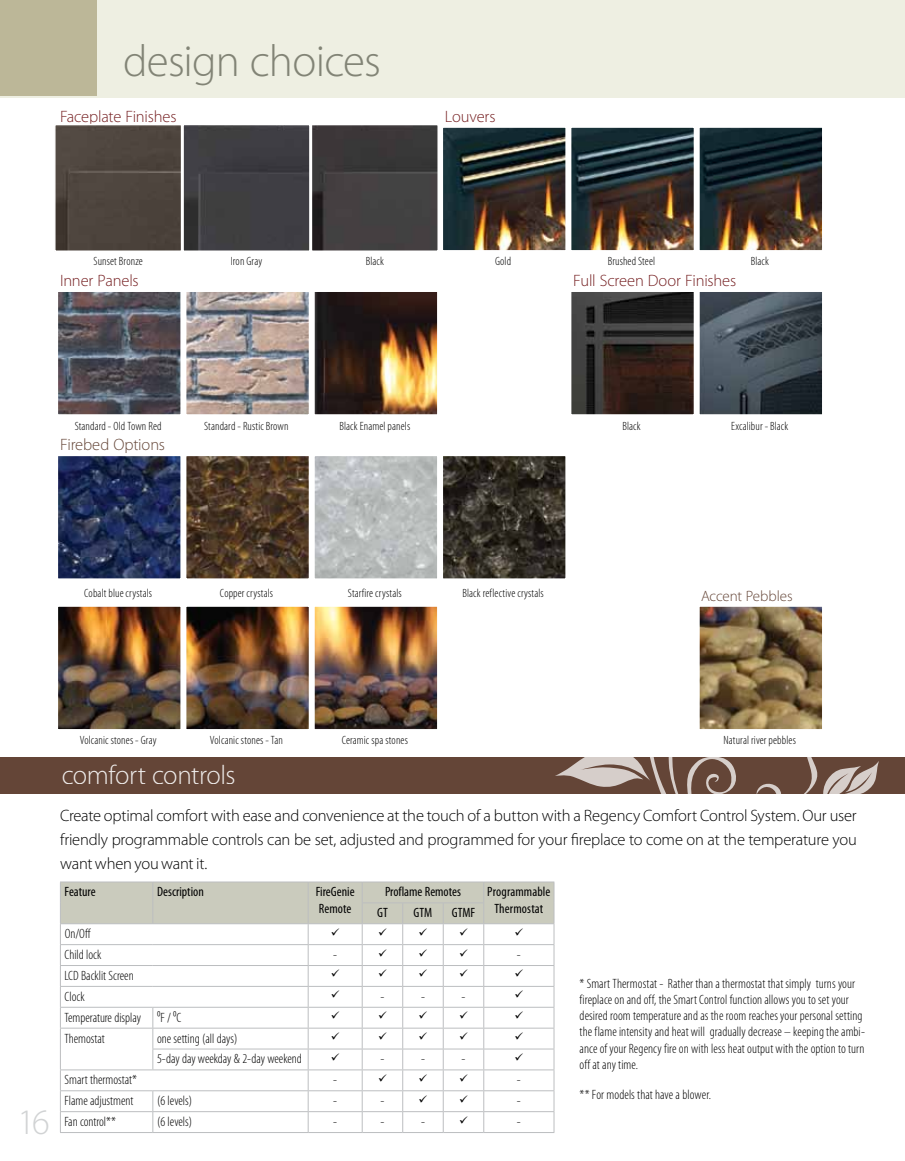
<style>
.page{position:relative;width:905px;height:1161px;background:#fff}
.page>*{position:absolute;margin:0;border:0;box-sizing:border-box;transform-origin:0 0}
.t1{font:300 45px "Myriad Pro";letter-spacing:-.015em;color:#828476}
.t2{font:300 36px "Myriad Pro";color:#d1d3d4}
.t3{font:300 27px "Myriad Pro";letter-spacing:-.015em;color:#fff}
.t4{font:300 16.5px/24px "Myriad Pro";letter-spacing:-.015em;color:#000;text-align:justify}
.t5{font:300 16.5px "Myriad Pro";letter-spacing:-.01em;color:#762123}
.t6{font:300 16.5px "Myriad Pro";letter-spacing:-.01em;color:#644537}
.t7{font:300 15px "Myriad Pro";letter-spacing:-.005em;color:#644537}
.t8{font:300 condensed 13.5px/16.2px "Myriad Pro";letter-spacing:.005em;color:#000}
.t9{font:condensed 13.5px/16.2px "Myriad Pro";color:#000}
.t10{font:300 condensed 12px "Myriad Pro";letter-spacing:.01em;color:#000}
</style>
<div class="page">
<div style="left:0;top:0;width:904px;height:97px;background:#eeefe2"></div>
<div style="left:57px;top:127px;width:122px;height:122px;background:#4d443d"></div>
<div style="left:54px;top:124px;width:128px;height:128px;border:2px solid #fff"></div>
<img style="left:185px;top:127px;width:251px;height:122px">
<div style="left:182px;top:124px;width:128px;height:128px;border:2px solid #fff"></div>
<div style="left:310px;top:124px;width:129px;height:128px;border:2px solid #fff"></div>
<img style="left:444px;top:129px;width:120px;height:120px">
<div style="left:440px;top:125px;width:128px;height:128px;border:3px solid #fff"></div>
<img style="left:572px;top:129px;width:120px;height:120px">
<div style="left:568px;top:125px;width:128px;height:128px;border:3px solid #fff"></div>
<img style="left:700px;top:129px;width:121px;height:120px">
<div style="left:696px;top:125px;width:129px;height:128px;border:3px solid #fff"></div>
<img style="left:59px;top:293px;width:120px;height:120px">
<div style="left:55px;top:289px;width:128px;height:128px;border:3px solid #fff"></div>
<img style="left:187px;top:293px;width:121px;height:120px">
<div style="left:183px;top:289px;width:129px;height:128px;border:3px solid #fff"></div>
<img style="left:316px;top:293px;width:120px;height:120px">
<div style="left:312px;top:289px;width:128px;height:128px;border:3px solid #fff"></div>
<img style="left:572px;top:293px;width:120px;height:120px">
<div style="left:568px;top:289px;width:128px;height:128px;border:3px solid #fff"></div>
<img style="left:700px;top:293px;width:121px;height:120px">
<div style="left:696px;top:289px;width:129px;height:128px;border:3px solid #fff"></div>
<img style="left:59px;top:457px;width:120px;height:120px">
<div style="left:55px;top:453px;width:128px;height:128px;border:3px solid #fff"></div>
<img style="left:187px;top:457px;width:121px;height:120px">
<div style="left:183px;top:453px;width:129px;height:128px;border:3px solid #fff"></div>
<img style="left:316px;top:457px;width:120px;height:120px">
<div style="left:312px;top:453px;width:128px;height:128px;border:3px solid #fff"></div>
<img style="left:444px;top:457px;width:120px;height:120px">
<div style="left:440px;top:453px;width:128px;height:128px;border:3px solid #fff"></div>
<img style="left:59px;top:608px;width:120px;height:120px">
<div style="left:55px;top:604px;width:128px;height:128px;border:3px solid #fff"></div>
<img style="left:187px;top:608px;width:121px;height:120px">
<div style="left:183px;top:604px;width:129px;height:128px;border:3px solid #fff"></div>
<img style="left:316px;top:608px;width:120px;height:120px">
<div style="left:312px;top:604px;width:128px;height:128px;border:3px solid #fff"></div>
<img style="left:700px;top:608px;width:121px;height:120px">
<div style="left:696px;top:604px;width:129px;height:128px;border:3px solid #fff"></div>
<div style="left:0;top:0;width:96px;height:96px;background:#bcb798"></div>
<div style="left:0;top:757px;width:904px;height:37px;background:#644537"></div>
<svg style="left:555px;top:757px;width:324px;height:37px"></svg>
<hr style="left:60px;top:1132px;width:93px;height:1px;background:#bcbec0">
<hr style="left:153px;top:1132px;width:155px;height:1px;background:#bcbec0">
<hr style="left:308px;top:1132px;width:54px;height:1px;background:#bcbec0">
<hr style="left:362px;top:1132px;width:41px;height:1px;background:#bcbec0">
<hr style="left:403px;top:1132px;width:40px;height:1px;background:#bcbec0">
<hr style="left:443px;top:1132px;width:41px;height:1px;background:#bcbec0">
<hr style="left:484px;top:1132px;width:70px;height:1px;background:#bcbec0">
<svg style="left:60px;top:882px;width:494px;height:250px"></svg>
<h1 class="t1" style="left:123px;top:33px;width:259px">design choices</h1>
<p class="t5" style="left:60px;top:106px;width:118px">Faceplate Finishes</p>
<p class="t5" style="left:445px;top:106px;width:52px">Louvers</p>
<p class="t10" style="left:93px;top:254px;width:51px">Sunset Bronze</p>
<p class="t10" style="left:231px;top:254px;width:33px">Iron Gray</p>
<p class="t10" style="left:366px;top:254px;width:20px">Black</p>
<p class="t10" style="left:495px;top:254px;width:18px">Gold</p>
<p class="t10" style="left:607px;top:254px;width:49px">Brushed Steel</p>
<p class="t10" style="left:750px;top:254px;width:20px">Black</p>
<p class="t5" style="left:60px;top:270px;width:80px">Inner Panels</p>
<p class="t5" style="left:573px;top:270px;width:164px">Full Screen Door Finishes</p>
<p class="t10" style="left:75px;top:419px;width:88px">Standard - Old Town Red</p>
<p class="t10" style="left:204px;top:419px;width:86px">Standard - Rustic Brown</p>
<p class="t10" style="left:339px;top:419px;width:72px">Black Enamel panels</p>
<p class="t10" style="left:622px;top:419px;width:20px">Black</p>
<p class="t10" style="left:731px;top:419px;width:59px">Excalibur - Black</p>
<p class="t6" style="left:60px;top:434px;width:107px">Firebed Options</p>
<p class="t10" style="left:84px;top:586px;width:69px">Cobalt blue crystals</p>
<p class="t10" style="left:220px;top:586px;width:54px">Copper crystals</p>
<p class="t10" style="left:348px;top:586px;width:55px">Starfire crystals</p>
<p class="t10" style="left:462px;top:586px;width:83px">Black reflective crystals</p>
<p class="t7" style="left:701px;top:587px;width:93px">Accent Pebbles</p>
<h2 class="t2" style="left:17px;top:1100px;width:34px">16</h2>
<p class="t10" style="left:80px;top:733px;width:78px">Volcanic stones - Gray</p>
<p class="t10" style="left:210px;top:733px;width:75px">Volcanic stones - Tan</p>
<p class="t10" style="left:342px;top:733px;width:68px">Ceramic spa stones</p>
<p class="t10" style="left:723px;top:733px;width:74px">Natural river pebbles</p>
<h3 class="t3" style="left:62px;top:758px;width:176px">comfort controls</h3>
<p class="t4" style="left:60px;top:803px;width:798px">Create optimal comfort with ease and convenience at the touch of a button with a Regency Comfort Control System. Our user friendly programmable controls can be set, adjusted and programmed for your fireplace to come on at the temperature you want when you want it.</p>
<p class="t9" style="left:65px;top:884px;width:32px">Feature</p>
<p class="t9" style="left:157px;top:884px;width:48px">Description</p>
<p class="t9" style="left:316px;top:884px;width:40px">FireGenie<br>Remote</p>
<p class="t9" style="left:385px;top:884px;width:77px">Proflame Remotes</p>
<p class="t9" style="left:487px;top:884px;width:65px;text-align:center">Programmable<br>Thermostat</p>
<p class="t9" style="left:377px;top:905px;width:12px">GT</p>
<p class="t9" style="left:413px;top:905px;width:20px">GTM</p>
<p class="t9" style="left:452px;top:905px;width:25px">GTMF</p>
<p class="t8" style="left:65px;top:926px;width:27px">On/Off</p>
<p class="t8" style="left:65px;top:946px;width:38px">Child lock</p>
<p class="t8" style="left:333px;top:946px;width:5px">-</p>
<p class="t8" style="left:517px;top:946px;width:5px">-</p>
<p class="t8" style="left:65px;top:967px;width:71px">LCD Backlit Screen</p>
<p class="t8" style="left:65px;top:988px;width:22px">Clock</p>
<p class="t8" style="left:380px;top:988px;width:5px">-</p>
<p class="t8" style="left:421px;top:988px;width:5px">-</p>
<p class="t8" style="left:461px;top:988px;width:5px">-</p>
<p class="t8" style="left:65px;top:1009px;width:118px">Temperature display ⁰F / ⁰C</p>
<p class="t8" style="left:65px;top:1030px;width:42px">Themostat</p>
<p class="t8" style="left:157px;top:1030px;width:82px">one setting (all days)</p>
<p class="t8" style="left:157px;top:1051px;width:146px">5-day day weekday &amp; 2-day weekend</p>
<p class="t8" style="left:380px;top:1051px;width:5px">-</p>
<p class="t8" style="left:421px;top:1051px;width:5px">-</p>
<p class="t8" style="left:461px;top:1051px;width:5px">-</p>
<p class="t8" style="left:65px;top:1072px;width:74px">Smart thermostat*</p>
<p class="t8" style="left:333px;top:1072px;width:5px">-</p>
<p class="t8" style="left:517px;top:1072px;width:5px">-</p>
<p class="t8" style="left:65px;top:1093px;width:70px">Flame adjustment</p>
<p class="t8" style="left:157px;top:1093px;width:37px">(6 levels)</p>
<p class="t8" style="left:333px;top:1093px;width:5px">-</p>
<p class="t8" style="left:380px;top:1093px;width:5px">-</p>
<p class="t8" style="left:517px;top:1093px;width:5px">-</p>
<p class="t8" style="left:65px;top:1113px;width:53px">Fan control**</p>
<p class="t8" style="left:157px;top:1113px;width:37px">(6 levels)</p>
<p class="t8" style="left:333px;top:1113px;width:5px">-</p>
<p class="t8" style="left:380px;top:1113px;width:5px">-</p>
<p class="t8" style="left:421px;top:1113px;width:5px">-</p>
<p class="t8" style="left:517px;top:1113px;width:5px">-</p>
<p class="t8" style="left:579px;top:975px;width:287px">* Smart Thermostat - Rather than a thermostat that simply turns your fireplace on and off, the Smart Control function allows you to set your desired room temperature and as the room reaches your personal setting the flame intensity and heat will gradually decrease – keeping the ambi&shy;ance of your Regency fire on with less heat output with the option to turn off at any time.</p>
<p class="t8" style="left:579px;top:1087px;width:133px">** For models that have a blower.</p>
</div>
